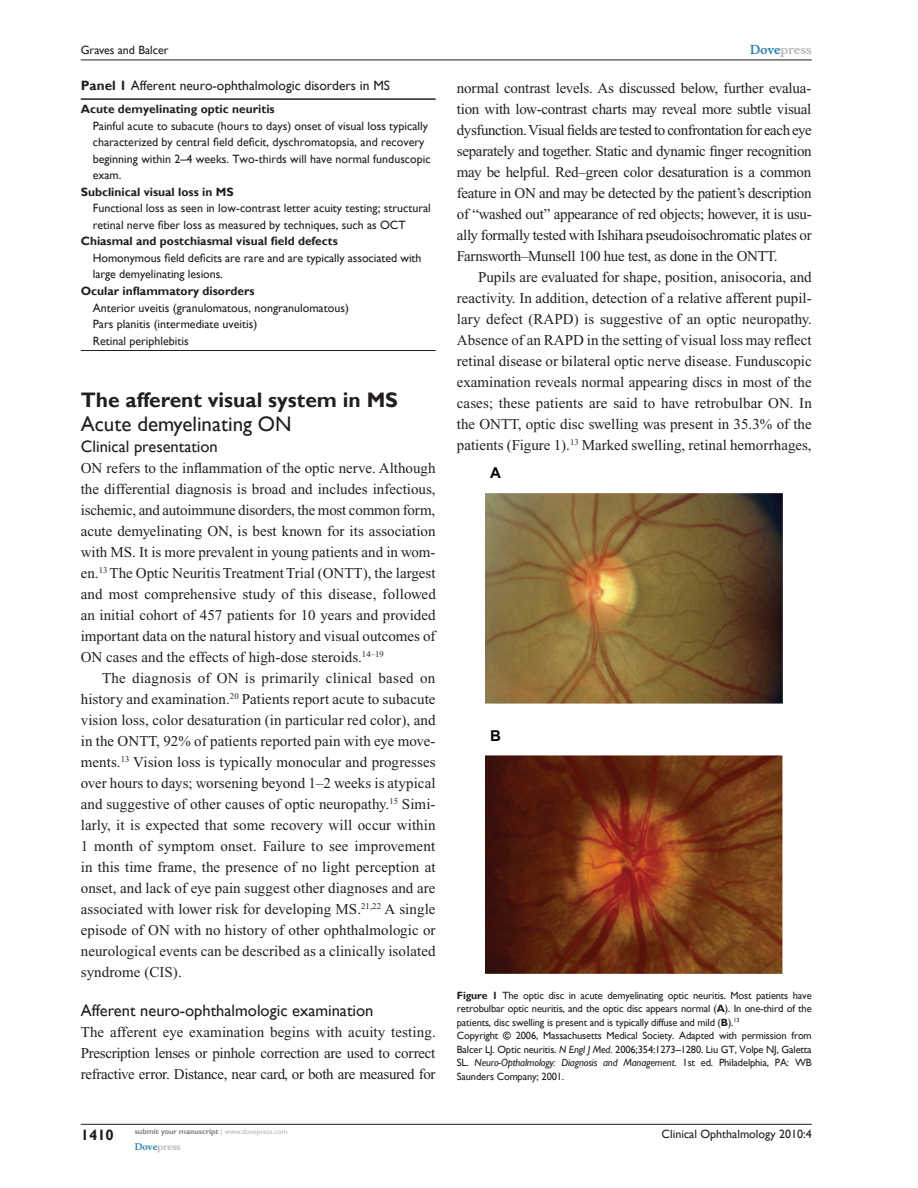
<style>
.page{position:relative;width:918px;height:1188px;background:#fff}
.page>*{position:absolute;margin:0;border:0;box-sizing:border-box;transform-origin:0 0}
.t1{font:700 21px "Gill Sans";color:#231f20}
.t2{font:21px "Gill Sans";color:#231f20}
.t3{font:16.5px "Gill Sans";color:#231f20}
.t4{font:15px/21px "Times New Roman";color:#231f20;text-align:justify}
.t5{font:700 15px "Gill Sans";color:#231f20}
.t6{font:700 15px "Arial";color:#040503}
.t7{font:13.5px "Gill Sans";color:#231f20}
.t8{font:12px/16.5px "Gill Sans";color:#231f20}
.t9{font:700 12px "Gill Sans";color:#231f20}
.t10{font:700 12px "Musee";color:#b8b9bc}
.t11{font:10.5px/13.5px "Gill Sans";letter-spacing:-.015em;color:#231f20}
.t12{font:700 9px "Musee";color:#b8b9bc}
.t13{font:700 7.5px "Gill Sans";color:#808285}
.s1{color:#3485ae}
.s2{font-weight:700}
.s3{font-style:italic}
.s4{font-weight:400;color:#b8b9bc}
</style>
<div class="page">
<hr style="left:81px;top:1124px;width:731px;height:1px;background:#231f20">
<hr style="left:81px;top:60px;width:731px;height:1px;background:#231f20">
<img style="left:486px;top:493px;width:297px;height:480px">
<hr style="left:81px;top:350px;width:355px;height:1px;background:#231f20">
<hr style="left:81px;top:98px;width:355px;height:2px;background:#231f20">
<p class="t8" style="left:81px;top:42px;width:89px">Graves and Balcer</p>
<p class="t10" style="left:750px;top:43px;width:63px"><span class="s1">Dove</span>press</p>
<p class="t7" style="left:81px;top:78px;width:311px"><span class="s2">Panel 1</span> Afferent neuro-ophthalmologic disorders in MS</p>
<p class="t9" style="left:81px;top:102px;width:195px">Acute demyelinating optic neuritis</p>
<p class="t8" style="left:93px;top:118px;width:339px">Painful acute to subacute (hours to days) onset of visual loss typically characterized by central field deficit, dyschromatopsia, and recovery beginning within 2–4 weeks. Two-thirds will have normal funduscopic exam.</p>
<p class="t9" style="left:81px;top:185px;width:154px">Subclinical visual loss in MS</p>
<p class="t8" style="left:93px;top:200px;width:340px">Functional loss as seen in low-contrast letter acuity testing; structural retinal nerve fiber loss as measured by techniques, such as OCT</p>
<p class="t9" style="left:81px;top:234px;width:259px">Chiasmal and postchiasmal visual field defects</p>
<p class="t8" style="left:93px;top:250px;width:330px">Homonymous field deficits are rare and are typically associated with large demyelinating lesions.</p>
<p class="t9" style="left:81px;top:284px;width:175px">Ocular inflammatory disorders</p>
<p class="t8" style="left:93px;top:299px;width:258px">Anterior uveitis (granulomatous, nongranulomatous)<br>Pars planitis (intermediate uveitis)<br>Retinal periphlebitis</p>
<h1 class="t1" style="left:81px;top:388px;width:319px">The afferent visual system in MS</h1>
<h1 class="t2" style="left:81px;top:412px;width:212px">Acute demyelinating ON</h1>
<p class="t3" style="left:81px;top:437px;width:139px">Clinical presentation</p>
<p class="t4" style="left:81px;top:458px;width:357px">ON refers to the inflammation of the optic nerve. Although the differential diagnosis is broad and includes infectious, ischemic, and autoimmune disorders, the most common form, acute demyelinating ON, is best known for its association with MS. It is more prevalent in young patients and in wom&shy;en.<sup>13</sup> The Optic Neuritis Treatment Trial (ONTT), the largest and most comprehensive study of this disease, followed an initial cohort of 457 patients for 10 years and provided important data on the natural history and visual outcomes of ON cases and the effects of high-dose steroids.<sup>14–19</sup></p>
<p class="t4" style="left:81px;top:668px;width:356px;text-indent:21px">The diagnosis of ON is primarily clinical based on history and examination.<sup>20</sup> Patients report acute to subacute vision loss, color desaturation (in particular red color), and in the ONTT, 92% of patients reported pain with eye move&shy;ments.<sup>13</sup> Vision loss is typically monocular and progresses over hours to days; worsening beyond 1–2 weeks is atypical and suggestive of other causes of optic neuropathy.<sup>15</sup> Simi&shy;larly, it is expected that some recovery will occur within 1 month of symptom onset. Failure to see improvement in this time frame, the presence of no light perception at onset, and lack of eye pain suggest other diagnoses and are associated with lower risk for developing MS.<sup>21,22</sup> A single episode of ON with no history of other ophthalmologic or neurological events can be described as a clinically isolated syndrome (CIS).</p>
<p class="t3" style="left:81px;top:1001px;width:294px">Afferent neuro-ophthalmologic examination</p>
<p class="t4" style="left:81px;top:1022px;width:356px">The afferent eye examination begins with acuity testing.<br>Prescription lenses or pinhole correction are used to correct refractive error. Distance, near card, or both are measured for</p>
<p class="t4" style="left:457px;top:77px;width:356px">normal contrast levels. As discussed below, further evalua&shy;tion with low-contrast charts may reveal more subtle visual dysfunction. Visual fields are tested to confrontation for each eye separately and together. Static and dynamic finger recognition may be helpful. Red–green color desaturation is a common feature in ON and may be detected by the patient’s description of “washed out” appearance of red objects; however, it is usu&shy;ally formally tested with Ishihara pseudoisochromatic plates or Farnsworth–Munsell 100 hue test, as done in the ONTT.</p>
<p class="t4" style="left:457px;top:266px;width:356px;text-indent:21px">Pupils are evaluated for shape, position, anisocoria, and reactivity. In addition, detection of a relative afferent pupil&shy;lary defect (RAPD) is suggestive of an optic neuropathy.<br>Absence of an RAPD in the setting of visual loss may reflect retinal disease or bilateral optic nerve disease. Funduscopic examination reveals normal appearing discs in most of the cases; these patients are said to have retrobulbar ON. In the ONTT, optic disc swelling was present in 35.3% of the patients (Figure 1).<sup>13</sup> Marked swelling, retinal hemorrhages,</p>
<p class="t6" style="left:490px;top:464px;width:12px">A</p>
<p class="t6" style="left:490px;top:727px;width:12px">B</p>
<p class="t11" style="left:457px;top:988px;width:356px"><span class="s2">Figure 1</span> The optic disc in acute demyelinating optic neuritis. Most patients have retrobulbar optic neuritis, and the optic disc appears normal (<span class="s2">A</span>). In one-third of the patients, disc swelling is present and is typically diffuse and mild (<span class="s2">B</span>).<sup>13<br></sup>Copyright <span class="s2">©</span> 2006, Massachusetts Medical Society. Adapted with permission from Balcer LJ. Optic neuritis. <span class="s3">N Engl J Med</span>. 2006;354:1273–1280. Liu GT, Volpe NJ, Galetta SL. <span class="s3">Neuro-Opthalmology: Diagnosis and Management</span>. 1st ed. Philadelphia, PA: WB Saunders Company; 2001.</p>
<p class="t5" style="left:81px;top:1126px;width:35px">1410</p>
<p class="t13" style="left:135px;top:1127px;width:154px">submit your manuscript <span class="s4">| www.dovepress.com</span></p>
<p class="t12" style="left:135px;top:1141px;width:48px"><span class="s1">Dove</span>press</p>
<p class="t8" style="left:662px;top:1126px;width:152px">Clinical Ophthalmology 2010:4</p>
</div>
